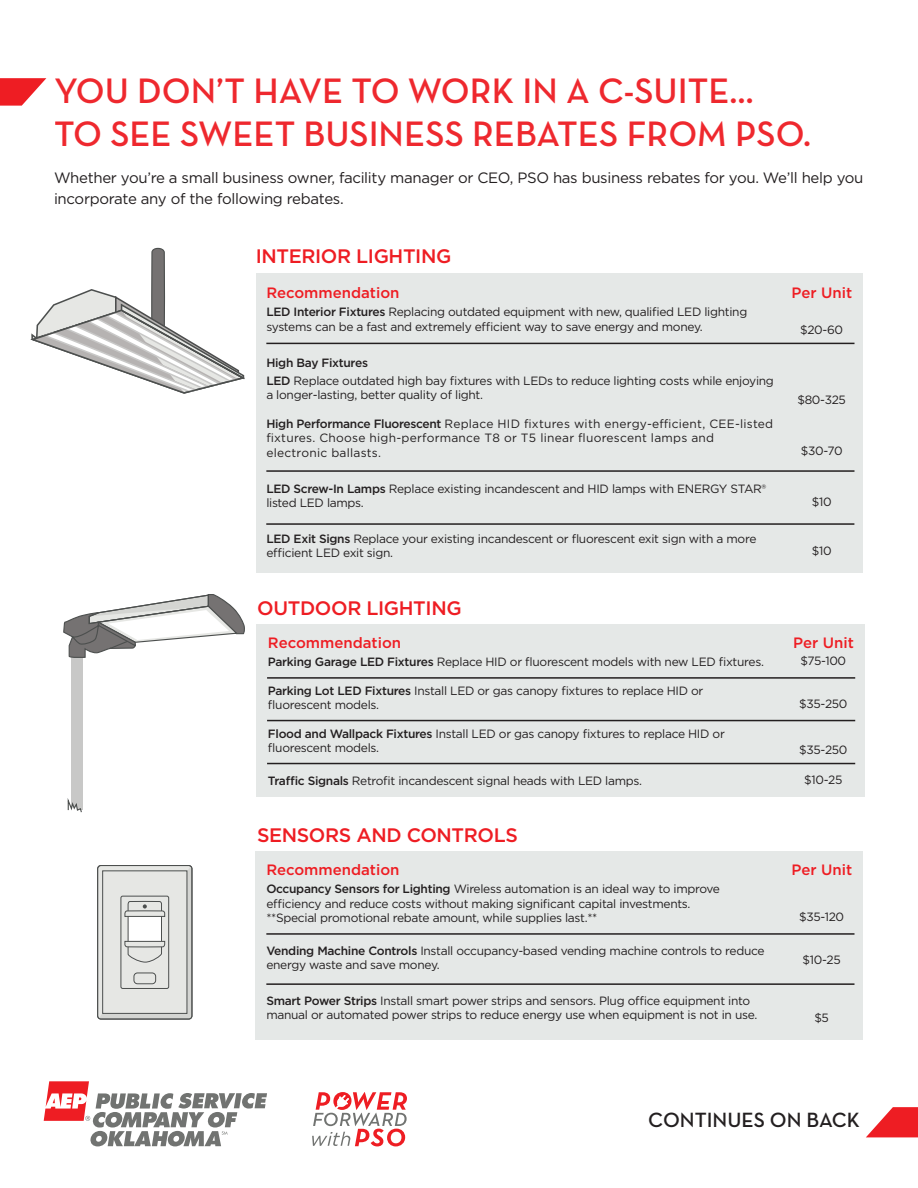
<style>
.page{position:relative;width:918px;height:1188px;background:#fff}
.page>*{position:absolute;margin:0;border:0;box-sizing:border-box;transform-origin:0 0}
.t1{font:36px/43.2px "Neutra Text Demi Alt";color:#ee1d23}
.t2{font:600 21px "Neutra Text";color:#231f20}
.t3{font:500 19.5px "Gotham";letter-spacing:-.02em;color:#ee1d23}
.t4{font:15px/21px "Gotham";letter-spacing:-.02em;color:#231f20}
.t5{font:500 15px "Gotham";color:#ee1d23}
.t6{font:12px/14.4px "Gotham";letter-spacing:-.025em;color:#231f20}
.t7{font:12px/14.4px "Gotham";letter-spacing:.02em;color:#231f20}
.t8{font:500 12px "Gotham";letter-spacing:-.025em;color:#231f20}
.s1{font-weight:500}
</style>
<div class="page">
<svg style="left:0;top:78px;width:46px;height:28px"></svg>
<svg style="left:44px;top:1081px;width:223px;height:65px"></svg>
<svg style="left:312px;top:1092px;width:95px;height:54px"></svg>
<svg style="left:866px;top:1107px;width:52px;height:30px"></svg>
<div style="left:256px;top:851px;width:607px;height:189px;background:#e5e8e7"></div>
<hr style="left:266px;top:933px;width:589px;height:2px;background:#231f20">
<hr style="left:266px;top:983px;width:589px;height:2px;background:#231f20">
<div style="left:256px;top:274px;width:607px;height:299px;background:#e5e8e7"></div>
<hr style="left:266px;top:343px;width:589px;height:1px;background:#231f20">
<hr style="left:266px;top:470px;width:589px;height:2px;background:#231f20">
<hr style="left:266px;top:523px;width:588px;height:2px;background:#231f20">
<svg style="left:99px;top:866px;width:93px;height:153px;background:#d9dad8"></svg>
<div style="left:97px;top:865px;width:95px;height:155px;border:1px solid #4c4f4e;border-radius:3px"></div>
<div style="left:256px;top:624px;width:608px;height:173px;background:#e5e8e7"></div>
<hr style="left:267px;top:677px;width:588px;height:2px;background:#231f20">
<hr style="left:267px;top:720px;width:588px;height:1px;background:#231f20">
<hr style="left:267px;top:763px;width:588px;height:1px;background:#231f20">
<div style="left:71px;top:655px;width:12px;height:155px;background:#c8c8c7"></div>
<svg style="left:67px;top:798px;width:15px;height:15px"></svg>
<svg style="left:63px;top:594px;width:182px;height:64px"></svg>
<svg style="left:30px;top:247px;width:215px;height:147px"></svg>
<h1 class="t1" style="left:54px;top:68px;width:759px">YOU DON’T HAVE TO WORK IN A C-SUITE…<br>TO SEE SWEET BUSINESS REBATES FROM PSO.</h1>
<p class="t4" style="left:54px;top:166px;width:811px">Whether you’re a small business owner, facility manager or CEO, PSO has business rebates for you. We’ll help you incorporate any of the following rebates.</p>
<p class="t3" style="left:256px;top:244px;width:197px">INTERIOR LIGHTING</p>
<p class="t5" style="left:266px;top:282px;width:135px">Recommendation</p>
<p class="t5" style="left:792px;top:282px;width:62px">Per Unit</p>
<p class="t6" style="left:266px;top:304px;width:482px"><span class="s1">LED Interior Fixtures</span> Replacing outdated equipment with new, qualified LED lighting systems can be a fast and extremely efficient way to save energy and money.</p>
<p class="t8" style="left:266px;top:354px;width:103px">High Bay Fixtures</p>
<p class="t6" style="left:266px;top:373px;width:509px"><span class="s1">LED</span> Replace outdated high bay fixtures with LEDs to reduce lighting costs while enjoying a longer-lasting, better quality of light.</p>
<p class="t7" style="left:266px;top:416px;width:508px"><span class="s1">High Performance Fluorescent</span> Replace HID fixtures with energy-efficient, CEE-listed fixtures. Choose high-performance T8 or T5 linear fluorescent lamps and</p>
<p class="t7" style="left:266px;top:445px;width:116px">electronic ballasts.</p>
<p class="t6" style="left:266px;top:481px;width:502px"><span class="s1">LED Screw-In Lamps</span> Replace existing incandescent and HID lamps with ENERGY STAR® listed LED lamps.</p>
<p class="t6" style="left:266px;top:531px;width:492px"><span class="s1">LED Exit Signs</span> Replace your existing incandescent or fluorescent exit sign with a more efficient LED exit sign.</p>
<p class="t3" style="left:257px;top:595px;width:206px">OUTDOOR LIGHTING</p>
<p class="t6" style="left:800px;top:322px;width:45px">$20-60</p>
<p class="t6" style="left:797px;top:393px;width:50px">$80-325</p>
<p class="t6" style="left:801px;top:443px;width:43px">$30-70</p>
<p class="t6" style="left:812px;top:494px;width:21px">$10</p>
<p class="t6" style="left:812px;top:544px;width:21px">$10</p>
<p class="t5" style="left:268px;top:633px;width:135px">Recommendation</p>
<p class="t5" style="left:793px;top:633px;width:62px">Per Unit</p>
<p class="t6" style="left:268px;top:654px;width:498px"><span class="s1">Parking Garage LED Fixtures</span> Replace HID or fluorescent models with new LED fixtures.</p>
<p class="t6" style="left:268px;top:683px;width:437px"><span class="s1">Parking Lot LED Fixtures</span> Install LED or gas canopy fixtures to replace HID or</p>
<p class="t6" style="left:268px;top:697px;width:113px">fluorescent models.</p>
<p class="t6" style="left:268px;top:726px;width:458px"><span class="s1">Flood and Wallpack Fixtures</span> Install LED or gas canopy fixtures to replace HID or</p>
<p class="t6" style="left:268px;top:740px;width:113px">fluorescent models.</p>
<p class="t6" style="left:268px;top:773px;width:376px"><span class="s1">Traffic Signals</span> Retrofit incandescent signal heads with LED lamps.</p>
<p class="t3" style="left:257px;top:822px;width:262px">SENSORS AND CONTROLS</p>
<p class="t6" style="left:800px;top:653px;width:47px">$75-100</p>
<p class="t6" style="left:799px;top:697px;width:50px">$35-250</p>
<p class="t6" style="left:799px;top:742px;width:50px">$35-250</p>
<p class="t6" style="left:804px;top:772px;width:40px">$10-25</p>
<p class="t5" style="left:266px;top:860px;width:135px">Recommendation</p>
<p class="t5" style="left:792px;top:860px;width:62px">Per Unit</p>
<p class="t6" style="left:266px;top:882px;width:455px"><span class="s1">Occupancy Sensors for Lighting</span> Wireless automation is an ideal way to improve</p>
<p class="t6" style="left:266px;top:896px;width:426px">efficiency and reduce costs without making significant capital investments.</p>
<p class="t6" style="left:266px;top:911px;width:333px">**Special promotional rebate amount, while supplies last.**</p>
<p class="t6" style="left:266px;top:943px;width:500px"><span class="s1">Vending Machine Controls</span> Install occupancy-based vending machine controls to reduce energy waste and save money.</p>
<p class="t6" style="left:266px;top:993px;width:493px"><span class="s1">Smart Power Strips</span> Install smart power strips and sensors. Plug office equipment into manual or automated power strips to reduce energy use when equipment is not in use.</p>
<p class="t6" style="left:799px;top:909px;width:47px">$35-120</p>
<p class="t6" style="left:802px;top:952px;width:40px">$10-25</p>
<p class="t6" style="left:814px;top:1010px;width:16px">$5</p>
<p class="t2" style="left:648px;top:1107px;width:214px">CONTINUES ON BACK</p>
</div>
